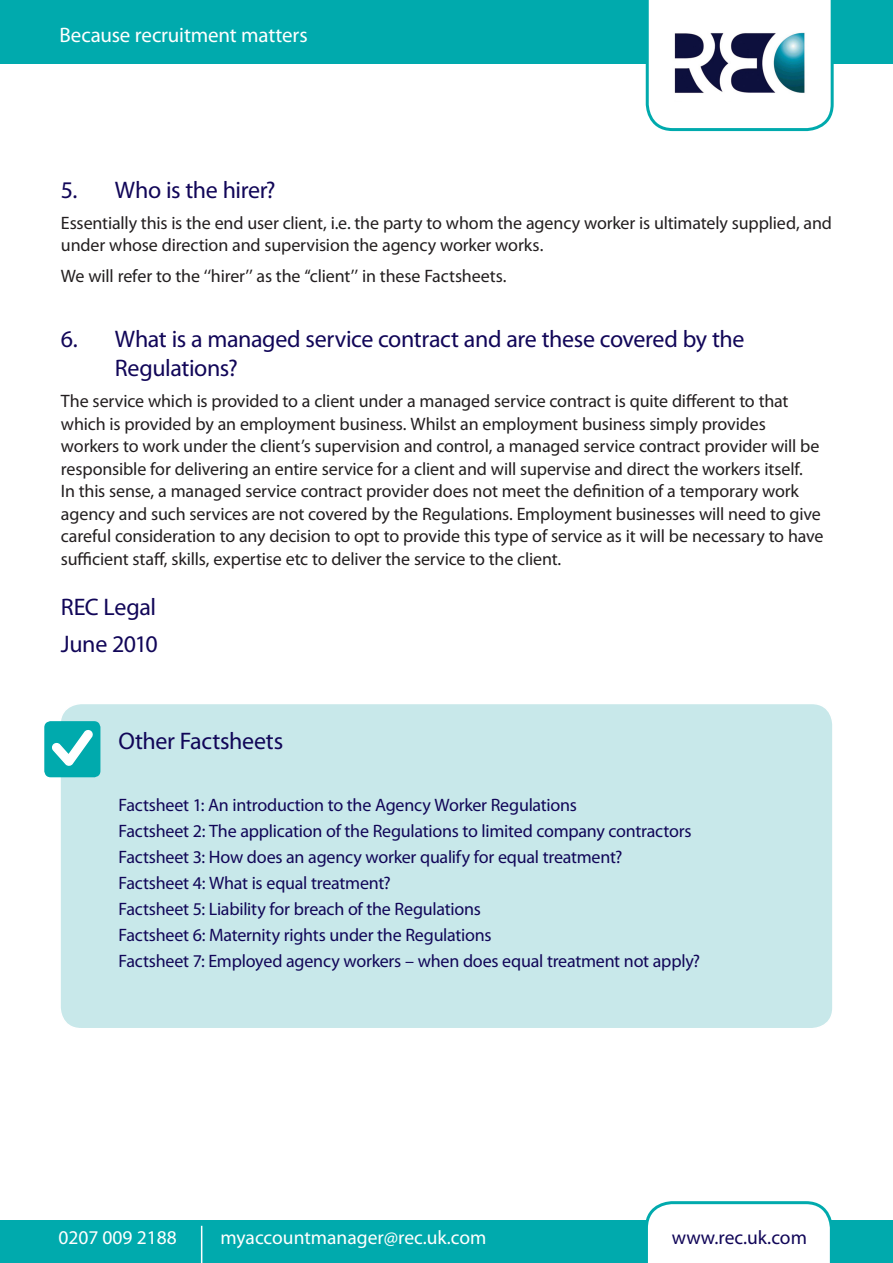
<style>
.page{position:relative;width:893px;height:1263px;background:#fff}
.page>*{position:absolute;margin:0;border:0;box-sizing:border-box;transform-origin:0 0}
.Body_Para{font:24px/28.8px "Myriad Pro";letter-spacing:-.015em;color:#110658}
._11_14_Bliss_2_Light{font:21px "Myriad Pro";letter-spacing:-.01em;color:#fff}
.t1{font:19.5px "Myriad Pro";color:#fff}
.t2{font:19.5px "Myriad Pro";color:#110658}
.Body_Para-2{font:18px/22.5px "Myriad Pro";letter-spacing:-.005em;color:#231f20}
.Body_Para-3{font:18px "Myriad Pro";letter-spacing:-.015em;color:#110658}
</style>
<div class="page">
<div style="left:0;top:0;width:893px;height:64px;background:#00aaad"></div>
<svg style="left:646px;top:0;width:188px;height:131px"></svg>
<div style="left:0;top:1220px;width:893px;height:43px;background:#00aaad"></div>
<svg style="left:646px;top:1201px;width:186px;height:62px"></svg>
<hr style="left:201px;top:1226px;width:1px;height:37px;background:#fff">
<div style="left:60px;top:703px;width:773px;height:326px;background:#c8e8ea;border-radius:21px"></div>
<div style="left:59px;top:703px;width:775px;height:326px;border:2px solid #fff;border-radius:21px"></div>
<div style="left:44px;top:721px;width:56px;height:56px;background:#00aaad;border-radius:6px"></div>
<svg style="left:52px;top:730px;width:41px;height:36px"></svg>
<img style="left:668px;top:26px;width:144px;height:75px">
<p class="_11_14_Bliss_2_Light" style="left:60px;top:22px;width:250px">Because recruitment matters</p>
<p class="Body_Para" style="left:61px;top:175px;width:216px">5. Who is the hirer?</p>
<p class="Body_Para-2" style="left:61px;top:211px;width:773px">Essentially this is the end user client, i.e. the party to whom the agency worker is ultimately supplied, and under whose direction and supervision the agency worker works.</p>
<p class="Body_Para-2" style="left:61px;top:264px;width:447px">We will refer to the ‘‘hirer’’ as the “client’’ in these Factsheets.</p>
<p class="Body_Para" style="left:115px;top:324px;width:631px;text-indent:-54px">6. What is a managed service contract and are these covered by the<br>Regulations?</p>
<p class="Body_Para-2" style="left:61px;top:390px;width:764px">The service which is provided to a client under a managed service contract is quite different to that which is provided by an employment business. Whilst an employment business simply provides workers to work under the client’s supervision and control, a managed service contract provider will be responsible for delivering an entire service for a client and will supervise and direct the workers itself.<br>In this sense, a managed service contract provider does not meet the definition of a temporary work agency and such services are not covered by the Regulations. Employment businesses will need to give careful consideration to any decision to opt to provide this type of service as it will be necessary to have sufficient staff, skills, expertise etc to deliver the service to the client.</p>
<p class="Body_Para" style="left:61px;top:592px;width:97px">REC Legal</p>
<p class="Body_Para" style="left:61px;top:629px;width:98px">June 2010</p>
<p class="Body_Para" style="left:119px;top:726px;width:166px">Other Factsheets</p>
<p class="Body_Para-3" style="left:119px;top:793px;width:460px">Factsheet 1: An introduction to the Agency Worker Regulations</p>
<p class="Body_Para-3" style="left:119px;top:819px;width:575px">Factsheet 2: The application of the Regulations to limited company contractors</p>
<p class="Body_Para-3" style="left:119px;top:845px;width:505px">Factsheet 3: How does an agency worker qualify for equal treatment?</p>
<p class="Body_Para-3" style="left:119px;top:871px;width:274px">Factsheet 4: What is equal treatment?</p>
<p class="Body_Para-3" style="left:119px;top:897px;width:364px">Factsheet 5: Liability for breach of the Regulations</p>
<p class="Body_Para-3" style="left:119px;top:923px;width:375px">Factsheet 6: Maternity rights under the Regulations</p>
<p class="Body_Para-3" style="left:119px;top:949px;width:583px">Factsheet 7: Employed agency workers – when does equal treatment not apply?</p>
<p class="t1" style="left:58px;top:1225px;width:120px">0207 009 2188</p>
<p class="t1" style="left:220px;top:1225px;width:268px">myaccountmanager@rec.uk.com</p>
<p class="t2" style="left:672px;top:1225px;width:137px">www.rec.uk.com</p>
</div>
